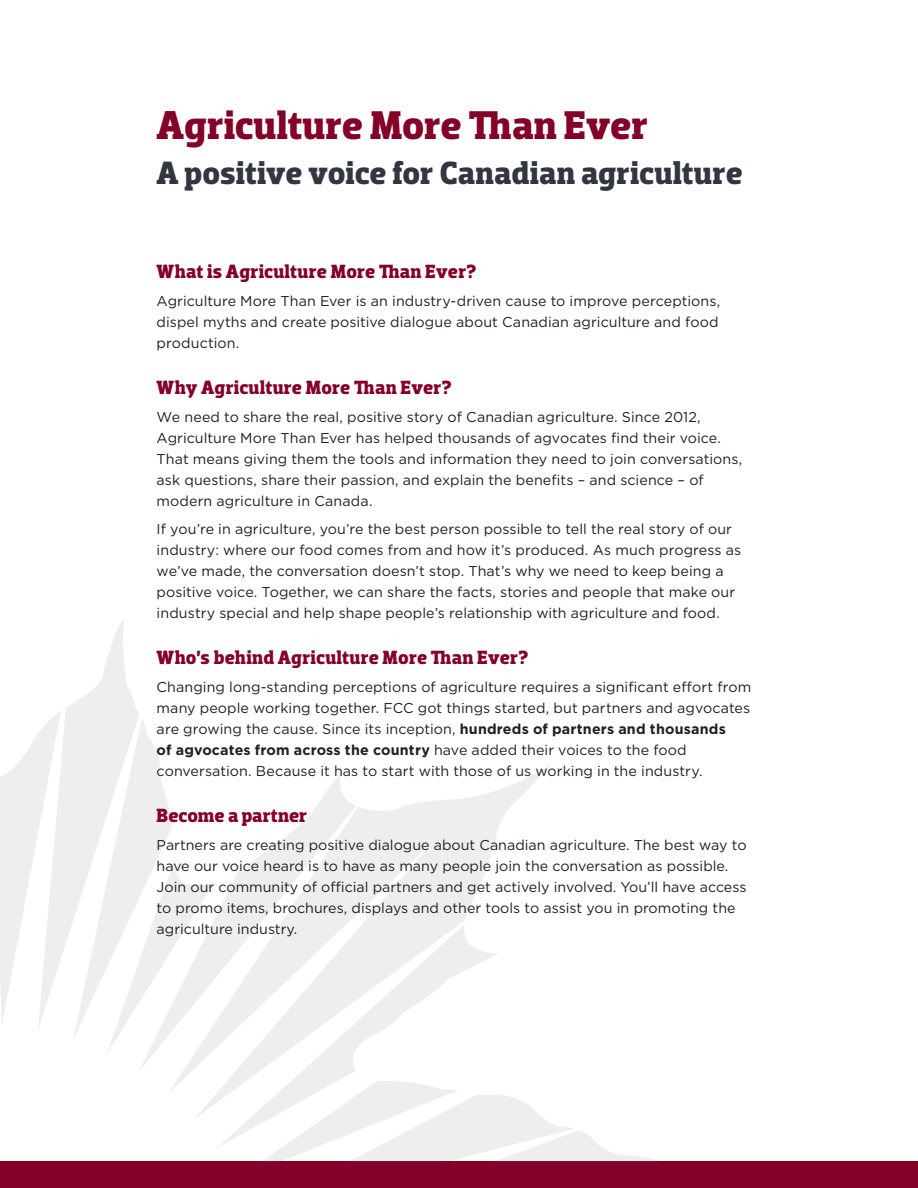
<style>
.page{position:relative;width:918px;height:1188px;background:#fff}
.page>*{position:absolute;margin:0;border:0;box-sizing:border-box;transform-origin:0 0}
.t1{font:700 40.8px "Dobra Slab";color:#840128}
.t2{font:700 32.7px "Dobra Slab";color:#323640}
.t3{font:700 19.5px "Dobra Slab";letter-spacing:.01em;color:#840128}
.t4{font:14.25px/21px "Gotham";color:#231f20}
.s1{font-weight:700}
</style>
<div class="page">
<div style="left:0;top:1161px;width:918px;height:27px;background:#840128"></div>
<svg style="left:169px;top:765px;width:381px;height:353px"></svg>
<svg style="left:216px;top:924px;width:283px;height:223px"></svg>
<svg style="left:255px;top:1081px;width:402px;height:80px"></svg>
<svg style="left:140px;top:773px;width:216px;height:300px;fill:#eee"></svg>
<svg style="left:0;top:619px;width:215px;height:435px"></svg>
<h1 class="t1" style="left:157px;top:101px;width:493px">Agriculture More Than Ever</h1>
<h2 class="t2" style="left:157px;top:154px;width:588px">A positive voice for Canadian agriculture</h2>
<h3 class="t3" style="left:157px;top:260px;width:321px">What is Agriculture More Than Ever?</h3>
<p class="t4" style="left:157px;top:290px;width:565px">Agriculture More Than Ever is an industry-driven cause to improve perceptions, dispel myths and create positive dialogue about Canadian agriculture and food production.</p>
<h3 class="t3" style="left:157px;top:376px;width:297px">Why Agriculture More Than Ever?</h3>
<p class="t4" style="left:157px;top:406px;width:587px">We need to share the real, positive story of Canadian agriculture. Since 2012, Agriculture More Than Ever has helped thousands of agvocates find their voice.<br>That means giving them the tools and information they need to join conversations, ask questions, share their passion, and explain the benefits – and science – of modern agriculture in Canada.</p>
<p class="t4" style="left:157px;top:518px;width:586px">If you’re in agriculture, you’re the best person possible to tell the real story of our industry: where our food comes from and how it’s produced. As much progress as we’ve made, the conversation doesn’t stop. That’s why we need to keep being a positive voice. Together, we can share the facts, stories and people that make our industry special and help shape people’s relationship with agriculture and food.</p>
<h3 class="t3" style="left:157px;top:646px;width:373px">Who’s behind Agriculture More Than Ever?</h3>
<p class="t4" style="left:157px;top:676px;width:596px">Changing long-standing perceptions of agriculture requires a significant effort from many people working together. FCC got things started, but partners and agvocates are growing the cause. Since its inception, <span class="s1">hundreds of partners and thousands<br>of agvocates from across the country</span> have added their voices to the food conversation. Because it has to start with those of us working in the industry.</p>
<h3 class="t3" style="left:157px;top:804px;width:152px">Become a partner</h3>
<p class="t4" style="left:157px;top:834px;width:591px">Partners are creating positive dialogue about Canadian agriculture. The best way to have our voice heard is to have as many people join the conversation as possible.<br>Join our community of official partners and get actively involved. You’ll have access to promo items, brochures, displays and other tools to assist you in promoting the agriculture industry.</p>
</div>
